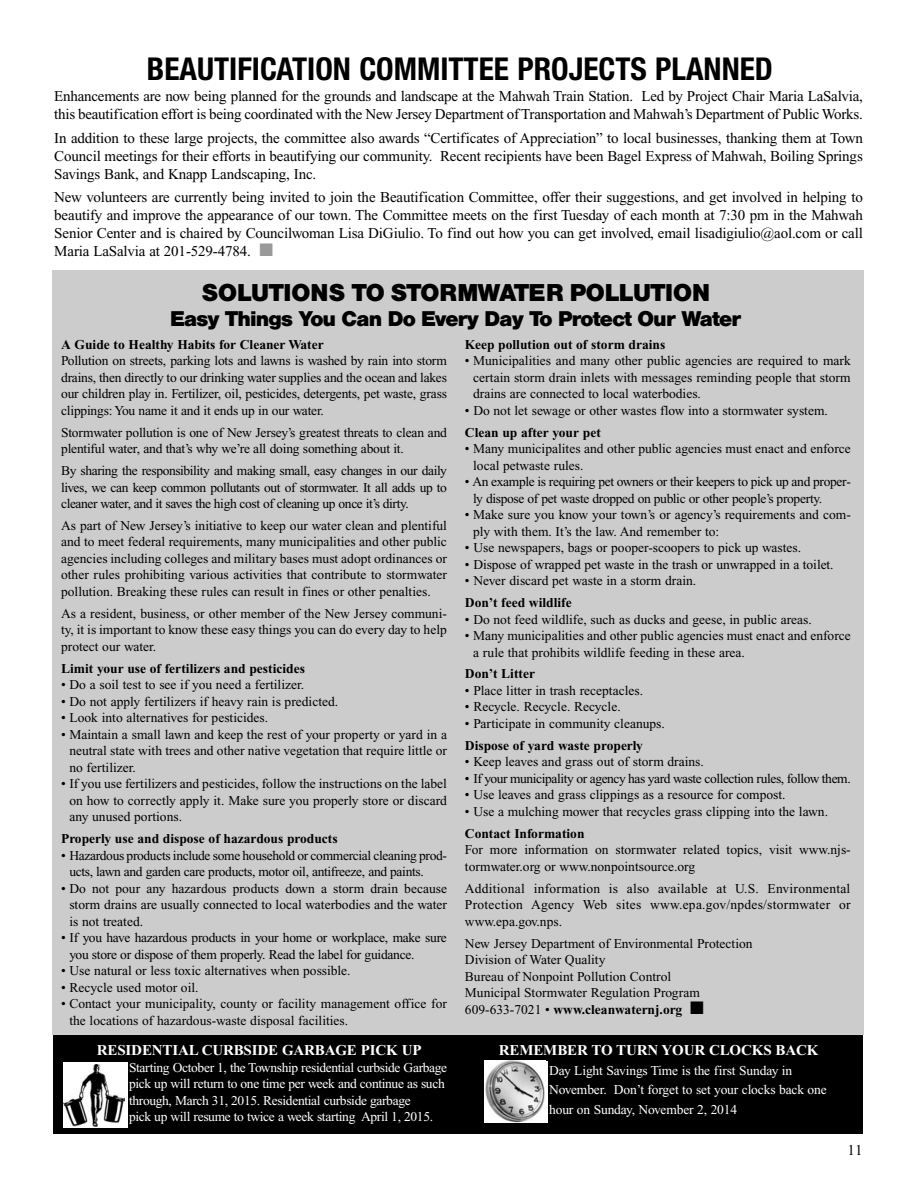
<style>
.page{position:relative;width:918px;height:1188px;background:#fff}
.page>*{position:absolute;margin:0;border:0;box-sizing:border-box;transform-origin:0 0}
.t1{font:700 condensed 31.5px "Helvetica Neue";color:#000}
.t2{font:700 24px "Helvetica BQ";color:#000}
.t3{font:700 21px "Helvetica BQ";letter-spacing:-.02em;color:#000}
.t4{font:15px/18px "Times New Roman";letter-spacing:-.015em;color:#000;text-align:justify}
.t5{font:700 15px "Times New Roman";letter-spacing:-.01em;color:#fff}
.t6{font:13.5px/16.5px "Times New Roman";color:#000;text-align:justify}
.t7{font:13.5px/16.5px "Times New Roman";letter-spacing:-.025em;color:#fff}
.t8{font:13.5px/16.5px "Times New Roman";letter-spacing:-.025em;color:#000}
.t9{font:700 13.5px "Times New Roman";color:#000}
.t10{font:13.5px/16.5px "Times New Roman";letter-spacing:-.02em;color:#000}
.t11{font:13.5px "Times New Roman";letter-spacing:-.03em;color:#000}
.s1{color:#999}
.s2{font-weight:700}
</style>
<div class="page">
<div style="left:53px;top:270px;width:811px;height:764px;background:#ccc"></div>
<div style="left:53px;top:1035px;width:810px;height:99px;background:#000"></div>
<div style="left:63px;top:1062px;width:65px;height:66px;background:#fff"></div>
<img style="left:64px;top:1065px;width:60px;height:61px">
<div style="left:484px;top:1061px;width:64px;height:62px;background:#fff"></div>
<img style="left:485px;top:1061px;width:60px;height:62px">
<h1 class="t1" style="left:147px;top:57px;width:628px">BEAUTIFICATION COMMITTEE PROJECTS PLANNED</h1>
<p class="t4" style="left:54px;top:89px;width:810px">Enhancements are now being planned for the grounds and landscape at the Mahwah Train Station. Led by Project Chair Maria LaSalvia, this beautification effort is being coordinated with the New Jersey Department of Transportation and Mahwah’s Department of Public Works.</p>
<p class="t4" style="left:54px;top:130px;width:810px">In addition to these large projects, the committee also awards “Certificates of Appreciation” to local businesses, thanking them at Town Council meetings for their efforts in beautifying our community. Recent recipients have been Bagel Express of Mahwah, Boiling Springs Savings Bank, and Knapp Landscaping, Inc.</p>
<p class="t4" style="left:54px;top:190px;width:810px">New volunteers are currently being invited to join the Beautification Committee, offer their suggestions, and get involved in helping to beautify and improve the appearance of our town. The Committee meets on the first Tuesday of each month at 7:30 pm in the Mahwah Senior Center and is chaired by Councilwoman Lisa DiGiulio. To find out how you can get involved, email lisadigiulio@aol.com or call Maria LaSalvia at 201-529-4784. <span class="s1">■</span></p>
<h2 class="t2" style="left:202px;top:279px;width:509px">SOLUTIONS TO STORMWATER POLLUTION</h2>
<h3 class="t3" style="left:170px;top:308px;width:572px">Easy Things You Can Do Every Day To Protect Our Water</h3>
<p class="t9" style="left:61px;top:340px;width:264px">A Guide to Healthy Habits for Cleaner Water</p>
<p class="t6" style="left:61px;top:354px;width:387px">Pollution on streets, parking lots and lawns is washed by rain into storm drains, then directly to our drinking water supplies and the ocean and lakes our children play in. Fertilizer, oil, pesticides, detergents, pet waste, grass clippings: You name it and it ends up in our water.</p>
<p class="t6" style="left:61px;top:425px;width:387px">Stormwater pollution is one of New Jersey’s greatest threats to clean and plentiful water, and that’s why we’re all doing something about it.</p>
<p class="t6" style="left:61px;top:464px;width:387px">By sharing the responsibility and making small, easy changes in our daily lives, we can keep common pollutants out of stormwater. It all adds up to cleaner water, and it saves the high cost of cleaning up once it’s dirty.</p>
<p class="t6" style="left:61px;top:518px;width:387px">As part of New Jersey’s initiative to keep our water clean and plentiful and to meet federal requirements, many municipalities and other public agencies including colleges and military bases must adopt ordinances or other rules prohibiting various activities that contribute to stormwater pollution. Breaking these rules can result in fines or other penalties.</p>
<p class="t6" style="left:61px;top:606px;width:387px">As a resident, business, or other member of the New Jersey communi&shy;ty, it is important to know these easy things you can do every day to help protect our water.</p>
<p class="t9" style="left:61px;top:664px;width:245px">Limit your use of fertilizers and pesticides</p>
<p class="t6" style="left:61px;top:678px;width:245px">• Do a soil test to see if you need a fertilizer.</p>
<p class="t6" style="left:61px;top:694px;width:279px">• Do not apply fertilizers if heavy rain is predicted.</p>
<p class="t6" style="left:61px;top:711px;width:209px">• Look into alternatives for pesticides.</p>
<p class="t6" style="left:69px;top:727px;width:379px;text-indent:-8px">• Maintain a small lawn and keep the rest of your property or yard in a neutral state with trees and other native vegetation that require little or no fertilizer.</p>
<p class="t6" style="left:69px;top:777px;width:379px;text-indent:-8px">• If you use fertilizers and pesticides, follow the instructions on the label on how to correctly apply it. Make sure you properly store or discard any unused portions.</p>
<p class="t9" style="left:61px;top:834px;width:278px">Properly use and dispose of hazardous products</p>
<p class="t8" style="left:69px;top:848px;width:379px;text-indent:-8px">• Hazardous products include some household or commercial cleaning prod&shy;ucts, lawn and garden care products, motor oil, antifreeze, and paints.</p>
<p class="t6" style="left:69px;top:881px;width:379px;text-indent:-8px">• Do not pour any hazardous products down a storm drain because storm drains are usually connected to local waterbodies and the water is not treated.</p>
<p class="t10" style="left:69px;top:931px;width:379px;text-indent:-8px">• If you have hazardous products in your home or workplace, make sure you store or dispose of them properly. Read the label for guidance.</p>
<p class="t6" style="left:61px;top:964px;width:291px">• Use natural or less toxic alternatives when possible.</p>
<p class="t6" style="left:61px;top:980px;width:139px">• Recycle used motor oil.</p>
<p class="t6" style="left:69px;top:997px;width:379px;text-indent:-8px">• Contact your municipality, county or facility management office for the locations of hazardous-waste disposal facilities.</p>
<p class="t5" style="left:97px;top:1045px;width:326px">RESIDENTIAL CURBSIDE GARBAGE PICK UP</p>
<p class="t7" style="left:129px;top:1060px;width:320px">Starting October 1, the Township residential curbside Garbage pick up will return to one time per week and continue as such through, March 31, 2015. Residential curbside garbage<br>pick up will resume to twice a week starting April 1, 2015.</p>
<p class="t9" style="left:465px;top:340px;width:202px">Keep pollution out of storm drains</p>
<p class="t6" style="left:473px;top:354px;width:379px;text-indent:-8px">• Municipalities and many other public agencies are required to mark certain storm drain inlets with messages reminding people that storm drains are connected to local waterbodies.</p>
<p class="t6" style="left:465px;top:403px;width:364px">• Do not let sewage or other wastes flow into a stormwater system.</p>
<p class="t9" style="left:465px;top:428px;width:137px">Clean up after your pet</p>
<p class="t6" style="left:473px;top:442px;width:379px;text-indent:-8px">• Many municipalites and other public agencies must enact and enforce local petwaste rules.</p>
<p class="t8" style="left:473px;top:475px;width:379px;text-indent:-8px">• An example is requiring pet owners or their keepers to pick up and proper&shy;ly dispose of pet waste dropped on public or other people’s property.</p>
<p class="t6" style="left:473px;top:508px;width:379px;text-indent:-8px">• Make sure you know your town’s or agency’s requirements and com&shy;ply with them. It’s the law. And remember to:</p>
<p class="t6" style="left:465px;top:541px;width:338px">• Use newspapers, bags or pooper-scoopers to pick up wastes.</p>
<p class="t6" style="left:465px;top:557px;width:370px">• Dispose of wrapped pet waste in the trash or unwrapped in a toilet.</p>
<p class="t6" style="left:465px;top:574px;width:233px">• Never discard pet waste in a storm drain.</p>
<p class="t9" style="left:465px;top:598px;width:108px">Don’t feed wildlife</p>
<p class="t6" style="left:465px;top:612px;width:349px">• Do not feed wildlife, such as ducks and geese, in public areas.</p>
<p class="t6" style="left:473px;top:629px;width:379px;text-indent:-8px">• Many municipalities and other public agencies must enact and enforce a rule that prohibits wildlife feeding in these area.</p>
<p class="t9" style="left:465px;top:669px;width:72px">Don’t Litter</p>
<p class="t6" style="left:465px;top:683px;width:180px">• Place litter in trash receptacles.</p>
<p class="t6" style="left:465px;top:700px;width:157px">• Recycle. Recycle. Recycle.</p>
<p class="t6" style="left:465px;top:716px;width:201px">• Participate in community cleanups.</p>
<p class="t9" style="left:465px;top:741px;width:180px">Dispose of yard waste properly</p>
<p class="t6" style="left:465px;top:755px;width:241px">• Keep leaves and grass out of storm drains.</p>
<p class="t11" style="left:465px;top:773px;width:387px">• If your municipality or agency has yard waste collection rules, follow them.</p>
<p class="t6" style="left:465px;top:788px;width:322px">• Use leaves and grass clippings as a resource for compost.</p>
<p class="t6" style="left:465px;top:804px;width:365px">• Use a mulching mower that recycles grass clipping into the lawn.</p>
<p class="t9" style="left:465px;top:829px;width:121px">Contact Information</p>
<p class="t6" style="left:465px;top:843px;width:387px">For more information on stormwater related topics, visit www.njs&shy;tormwater.org or www.nonpointsource.org</p>
<p class="t6" style="left:465px;top:881px;width:387px">Additional information is also available at U.S. Environmental Protection Agency Web sites www.epa.gov/npdes/stormwater or www.epa.gov.nps.</p>
<p class="t6" style="left:465px;top:936px;width:289px;text-align:left">New Jersey Department of Environmental Protection Division of Water Quality<br>Bureau of Nonpoint Pollution Control<br>Municipal Stormwater Regulation Program 609-633-7021 • <span class="s2">www.cleanwaternj.org</span> ■</p>
<p class="t5" style="left:499px;top:1045px;width:321px">REMEMBER TO TURN YOUR CLOCKS BACK</p>
<p class="t7" style="left:549px;top:1062px;width:279px;line-height:19.5px">Day Light Savings Time is the first Sunday in<br>November. Don’t forget to set your clocks back one hour on Sunday, November 2, 2014</p>
<p class="t4" style="left:848px;top:1142px;width:16px">11</p>
</div>
